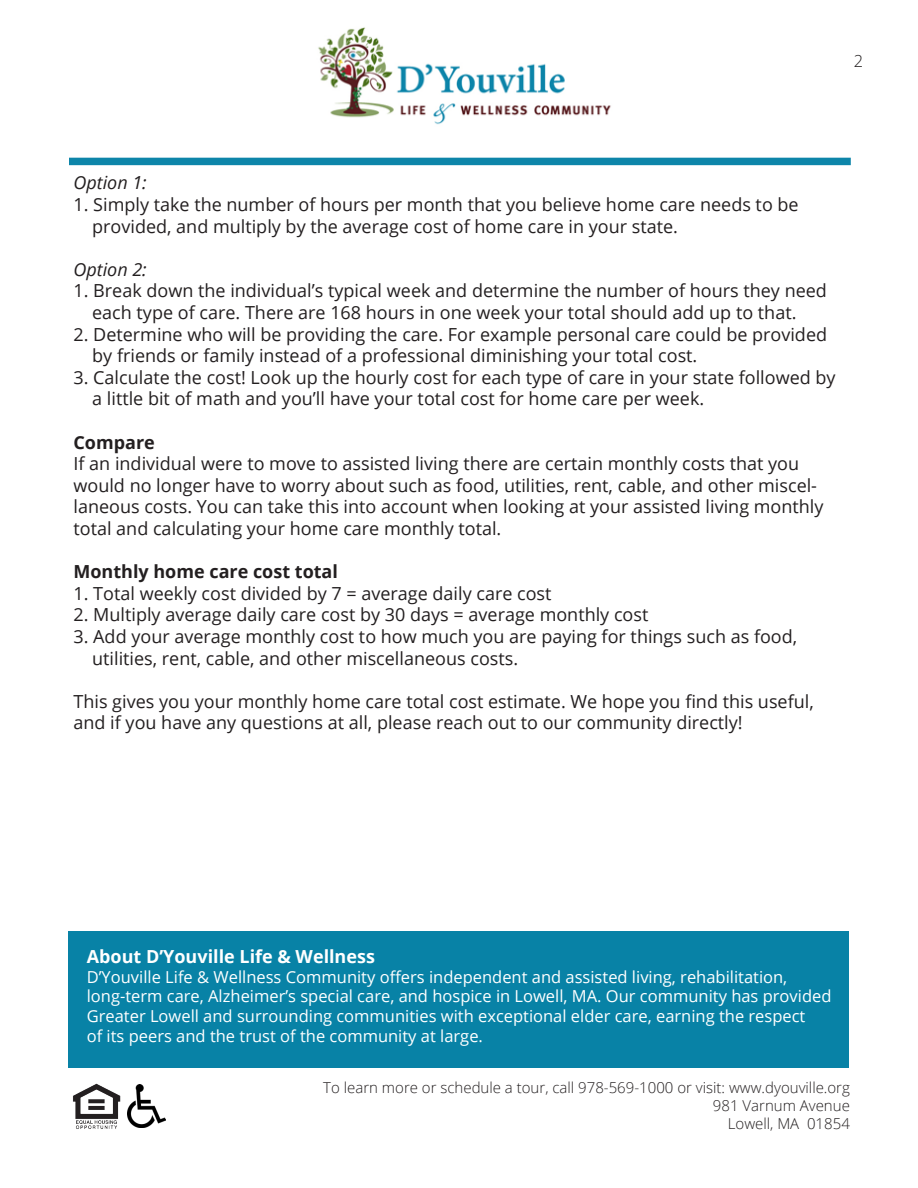
<style>
.page{position:relative;width:918px;height:1188px;background:#fff}
.page>*{position:absolute;margin:0;border:0;box-sizing:border-box;transform-origin:0 0}
.t1{font:18px/21.6px "Open Sans";color:#231f20}
.t2{font:700 18px "Open Sans";color:#231f20}
.t3{font:700 18px "Open Sans";color:#fff}
.t4{font:italic 18px "Open Sans";color:#231f20}
.t5{font:16.5px/19.8px "Open Sans";color:#fff}
.t6{font:300 16.5px "Open Sans";color:#231f20}
.t7{font:300 15px "Open Sans";color:#231f20}
</style>
<div class="page">
<div style="left:69px;top:158px;width:782px;height:7px;background:#0d85a9"></div>
<img style="left:73px;top:1083px;width:48px;height:46px">
<img style="left:128px;top:1084px;width:38px;height:44px">
<img style="left:318px;top:27px;width:293px;height:98px">
<div style="left:68px;top:932px;width:781px;height:136px;background:#0882a6"></div>
<p class="t6" style="left:854px;top:49px;width:11px">2</p>
<p class="t4" style="left:74px;top:171px;width:75px">Option 1:</p>
<p class="t1" style="left:74px;top:193px;width:727px">1. Simply take the number of hours per month that you believe home care needs to be</p>
<p class="t1" style="left:92px;top:215px;width:587px">provided, and multiply by the average cost of home care in your state.</p>
<p class="t4" style="left:74px;top:257px;width:75px">Option 2:</p>
<p class="t1" style="left:92px;top:280px;width:736px;text-indent:-19px">1. Break down the individual’s typical week and determine the number of hours they need each type of care. There are 168 hours in one week your total should add up to that.</p>
<p class="t1" style="left:92px;top:323px;width:736px;text-indent:-19px">2. Determine who will be providing the care. For example personal care could be provided by friends or family instead of a professional diminishing your total cost.</p>
<p class="t1" style="left:92px;top:366px;width:745px;text-indent:-19px">3. Calculate the cost! Look up the hourly cost for each type of care in your state followed by a little bit of math and you’ll have your total cost for home care per week.</p>
<p class="t2" style="left:74px;top:429px;width:83px">Compare</p>
<p class="t1" style="left:74px;top:452px;width:752px">If an individual were to move to assisted living there are certain monthly costs that you would no longer have to worry about such as food, utilities, rent, cable, and other miscel&shy;laneous costs. You can take this into account when looking at your assisted living monthly total and calculating your home care monthly total.</p>
<p class="t2" style="left:74px;top:559px;width:266px">Monthly home care cost total</p>
<p class="t1" style="left:74px;top:582px;width:480px">1. Total weekly cost divided by 7 = average daily care cost</p>
<p class="t1" style="left:74px;top:604px;width:576px">2. Multiply average daily care cost by 30 days = average monthly cost</p>
<p class="t1" style="left:74px;top:625px;width:725px">3. Add your average monthly cost to how much you are paying for things such as food,</p>
<p class="t1" style="left:92px;top:647px;width:427px">utilities, rent, cable, and other miscellaneous costs.</p>
<p class="t1" style="left:74px;top:690px;width:742px">This gives you your monthly home care total cost estimate. We hope you find this useful, and if you have any questions at all, please reach out to our community directly!</p>
<p class="t3" style="left:87px;top:944px;width:290px">About D’Youville Life &amp; Wellness</p>
<p class="t5" style="left:87px;top:966px;width:702px">D’Youville Life &amp; Wellness Community offers independent and assisted living, rehabilitation,</p>
<p class="t5" style="left:87px;top:986px;width:746px">long-term care, Alzheimer’s special care, and hospice in Lowell, MA. Our community has provided<br>Greater Lowell and surrounding communities with exceptional elder care, earning the respect</p>
<p class="t5" style="left:87px;top:1026px;width:398px">of its peers and the trust of the community at large.</p>
<p class="t7" style="left:323px;top:1077px;width:528px">To learn more or schedule a tour, call 978-569-1000 or visit: www.dyouville.org</p>
<p class="t7" style="left:713px;top:1095px;width:138px">981 Varnum Avenue</p>
<p class="t7" style="left:728px;top:1113px;width:124px">Lowell, MA 01854</p>
</div>
